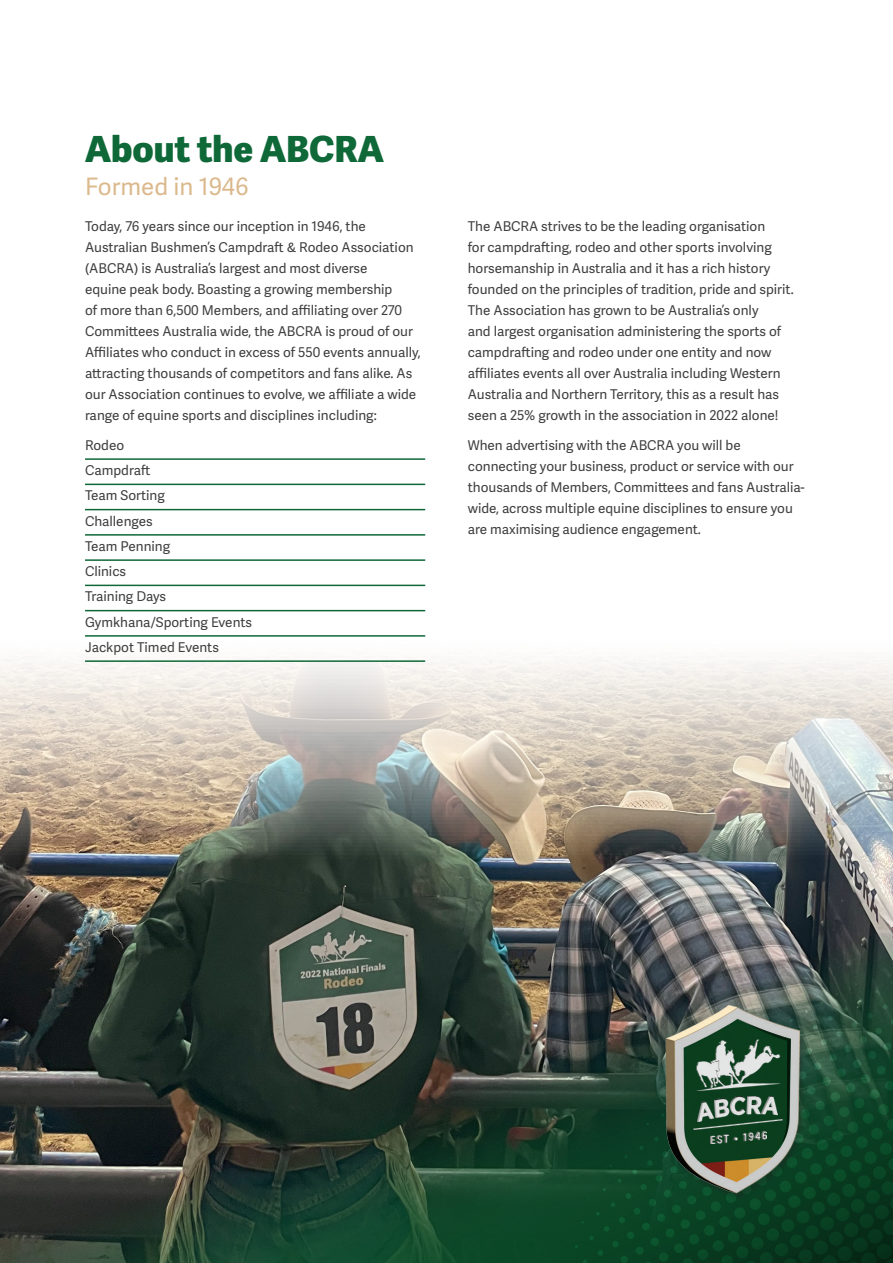
<style>
.page{position:relative;width:893px;height:1263px;background:#fff}
.page>*{position:absolute;margin:0;border:0;box-sizing:border-box;transform-origin:0 0}
.t1{font:800 36px "Adelle Sans";color:#0f6838}
.t2{font:24px "Adelle Sans";color:#dbb98d}
.t3{font:13.5px/21px "Adelle Sans";color:#3e3e3f}
</style>
<div class="page">
<img style="left:0;top:458px;width:893px;height:805px">
<img style="left:661px;top:1000px;width:144px;height:197px">
<img style="left:696px;top:1039px;width:42px;height:51px">
<img style="left:694px;top:1120px;width:44px;height:9px">
<img style="left:710px;top:1131px;width:28px;height:12px">
<img style="left:697px;top:1097px;width:41px;height:25px">
<svg style="left:738px;top:1018px;width:53px;height:125px;background:#446651"></svg>
<p class="t1" style="left:85px;top:126px;width:300px">About the ABCRA</p>
<p class="t2" style="left:85px;top:172px;width:165px">Formed in 1946</p>
<p class="t3" style="left:85px;top:216px;width:337px">Today, 76 years since our inception in 1946, the Australian Bushmen’s Campdraft &amp; Rodeo Association (ABCRA) is Australia’s largest and most diverse<br>equine peak body. Boasting a growing membership<br>of more than 6,500 Members, and affiliating over 270<br>Committees Australia wide, the ABCRA is proud of our Affiliates who conduct in excess of 550 events annually, attracting thousands of competitors and fans alike. As our Association continues to evolve, we affiliate a wide range of equine sports and disciplines including:</p>
<p class="t3" style="left:85px;top:435px;width:41px">Rodeo</p>
<p class="t3" style="left:85px;top:460px;width:67px">Campdraft</p>
<p class="t3" style="left:85px;top:485px;width:81px">Team Sorting</p>
<p class="t3" style="left:85px;top:511px;width:69px">Challenges</p>
<p class="t3" style="left:85px;top:536px;width:87px">Team Penning</p>
<p class="t3" style="left:85px;top:561px;width:43px">Clinics</p>
<p class="t3" style="left:85px;top:586px;width:83px">Training Days</p>
<p class="t3" style="left:85px;top:612px;width:169px">Gymkhana/Sporting Events</p>
<p class="t3" style="left:85px;top:637px;width:135px">Jackpot Timed Events</p>
<p class="t3" style="left:468px;top:216px;width:327px">The ABCRA strives to be the leading organisation<br>for campdrafting, rodeo and other sports involving horsemanship in Australia and it has a rich history founded on the principles of tradition, pride and spirit.<br>The Association has grown to be Australia’s only<br>and largest organisation administering the sports of campdrafting and rodeo under one entity and now affiliates events all over Australia including Western Australia and Northern Territory, this as a result has seen a 25% growth in the association in 2022 alone!</p>
<p class="t3" style="left:468px;top:435px;width:339px">When advertising with the ABCRA you will be connecting your business, product or service with our thousands of Members, Committees and fans Australia&shy;wide, across multiple equine disciplines to ensure you are maximising audience engagement.</p>
</div>
